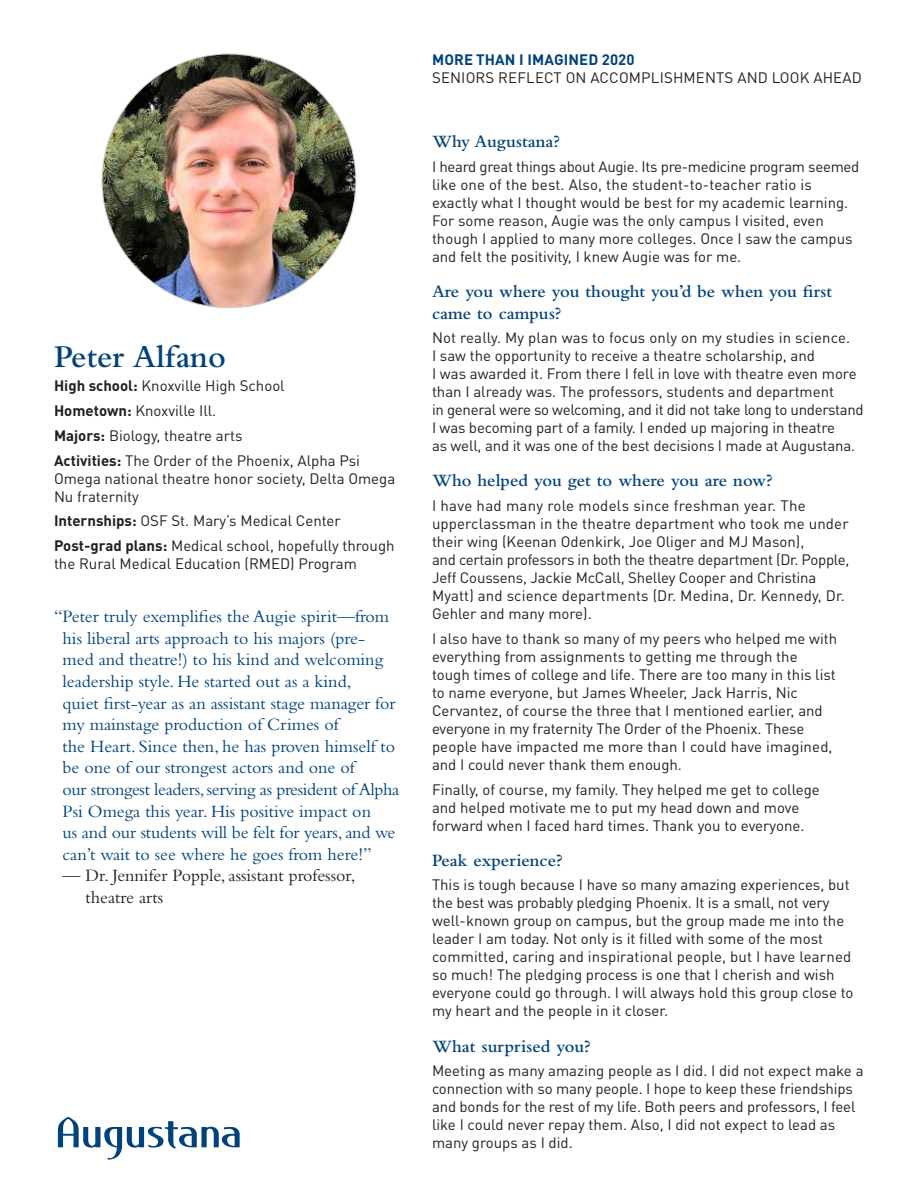
<style>
.page{position:relative;width:918px;height:1188px;background:#fff}
.page>*{position:absolute;margin:0;border:0;box-sizing:border-box;transform-origin:0 0}
.Subhead{font:600 33px "Bembo Std";color:#01427c}
.t1{font:18px/21.6px "Bembo Std";color:#01427c}
.Subhead-2{font:600 18px/21.6px "Bembo Std";color:#01427c}
.t2{font:18px/21.6px "Bembo Std";color:#231f20}
.Body_Copy{font:15px/18px "DINOT";color:#231f20}
.t3{font:700 15px "DINOT";letter-spacing:.01em;color:#01427c}
.s1{font-weight:700}
</style>
<div class="page">
<svg style="left:58px;top:1117px;width:182px;height:43px"></svg>
<img style="left:102px;top:54px;width:254px;height:253px">
<p class="Subhead" style="left:54px;top:338px;width:173px">Peter Alfano</p>
<p class="Body_Copy" style="left:54px;top:376px;width:232px"><span class="s1">High school:</span> Knoxville High School</p>
<p class="Body_Copy" style="left:54px;top:401px;width:164px"><span class="s1">Hometown:</span> Knoxville Ill.</p>
<p class="Body_Copy" style="left:54px;top:426px;width:190px"><span class="s1">Majors:</span> Biology, theatre arts</p>
<p class="Body_Copy" style="left:54px;top:451px;width:343px"><span class="s1">Activities:</span> The Order of the Phoenix, Alpha Psi<br>Omega national theatre honor society, Delta Omega<br>Nu fraternity</p>
<p class="Body_Copy" style="left:54px;top:511px;width:288px"><span class="s1">Internships:</span> OSF St. Mary’s Medical Center</p>
<p class="Body_Copy" style="left:54px;top:536px;width:342px"><span class="s1">Post-grad plans:</span> Medical school, hopefully through the Rural Medical Education (RMED) Program</p>
<p class="t1" style="left:63px;top:606px;width:338px;text-indent:-9px">“Peter truly exemplifies the Augie spirit—from his liberal arts approach to his majors (pre&shy;med and theatre!) to his kind and welcoming leadership style. He started out as a kind,<br>quiet first-year as an assistant stage manager for my mainstage production of Crimes of<br>the Heart. Since then, he has proven himself to be one of our strongest actors and one of<br>our strongest leaders, serving as president of Alpha Psi Omega this year. His positive impact on<br>us and our students will be felt for years, and we can’t wait to see where he goes from here!”</p>
<p class="t2" style="left:86px;top:865px;width:271px;text-indent:-23px">— Dr. Jennifer Popple, assistant professor, theatre arts</p>
<p class="t3" style="left:432px;top:50px;width:204px">MORE THAN I IMAGINED 2020</p>
<p class="Body_Copy" style="left:432px;top:68px;width:431px">SENIORS REFLECT ON ACCOMPLISHMENTS AND LOOK AHEAD</p>
<p class="Subhead-2" style="left:432px;top:131px;width:129px">Why Augustana?</p>
<p class="Body_Copy" style="left:432px;top:157px;width:429px">I heard great things about Augie. Its pre-medicine program seemed like one of the best. Also, the student-to-teacher ratio is exactly what I thought would be best for my academic learning.<br>For some reason, Augie was the only campus I visited, even though I applied to many more colleges. Once I saw the campus and felt the positivity, I knew Augie was for me.</p>
<p class="Subhead-2" style="left:432px;top:281px;width:402px">Are you where you thought you’d be when you first came to campus?</p>
<p class="Body_Copy" style="left:432px;top:328px;width:433px">Not really. My plan was to focus only on my studies in science.<br>I saw the opportunity to receive a theatre scholarship, and<br>I was awarded it. From there I fell in love with theatre even more than I already was. The professors, students and department<br>in general were so welcoming, and it did not take long to understand I was becoming part of a family. I ended up majoring in theatre<br>as well, and it was one of the best decisions I made at Augustana.</p>
<p class="Subhead-2" style="left:432px;top:470px;width:342px">Who helped you get to where you are now?</p>
<p class="Body_Copy" style="left:432px;top:496px;width:419px">I have had many role models since freshman year. The upperclassman in the theatre department who took me under their wing (Keenan Odenkirk, Joe Oliger and MJ Mason),<br>and certain professors in both the theatre department (Dr. Popple, Jeff Coussens, Jackie McCall, Shelley Cooper and Christina Myatt) and science departments (Dr. Medina, Dr. Kennedy, Dr.<br>Gehler and many more).</p>
<p class="Body_Copy" style="left:432px;top:629px;width:407px">I also have to thank so many of my peers who helped me with everything from assignments to getting me through the tough times of college and life. There are too many in this list to name everyone, but James Wheeler, Jack Harris, Nic Cervantez, of course the three that I mentioned earlier, and everyone in my fraternity The Order of the Phoenix. These people have impacted me more than I could have imagined, and I could never thank them enough.</p>
<p class="Body_Copy" style="left:432px;top:780px;width:389px">Finally, of course, my family. They helped me get to college and helped motivate me to put my head down and move forward when I faced hard times. Thank you to everyone.</p>
<p class="Subhead-2" style="left:432px;top:849px;width:132px">Peak experience?</p>
<p class="Body_Copy" style="left:432px;top:875px;width:423px">This is tough because I have so many amazing experiences, but the best was probably pledging Phoenix. It is a small, not very well-known group on campus, but the group made me into the leader I am today. Not only is it filled with some of the most committed, caring and inspirational people, but I have learned so much! The pledging process is one that I cherish and wish everyone could go through. I will always hold this group close to my heart and the people in it closer.</p>
<p class="Subhead-2" style="left:432px;top:1035px;width:160px">What surprised you?</p>
<p class="Body_Copy" style="left:432px;top:1061px;width:433px">Meeting as many amazing people as I did. I did not expect make a connection with so many people. I hope to keep these friendships and bonds for the rest of my life. Both peers and professors, I feel like I could never repay them. Also, I did not expect to lead as many groups as I did.</p>
</div>
